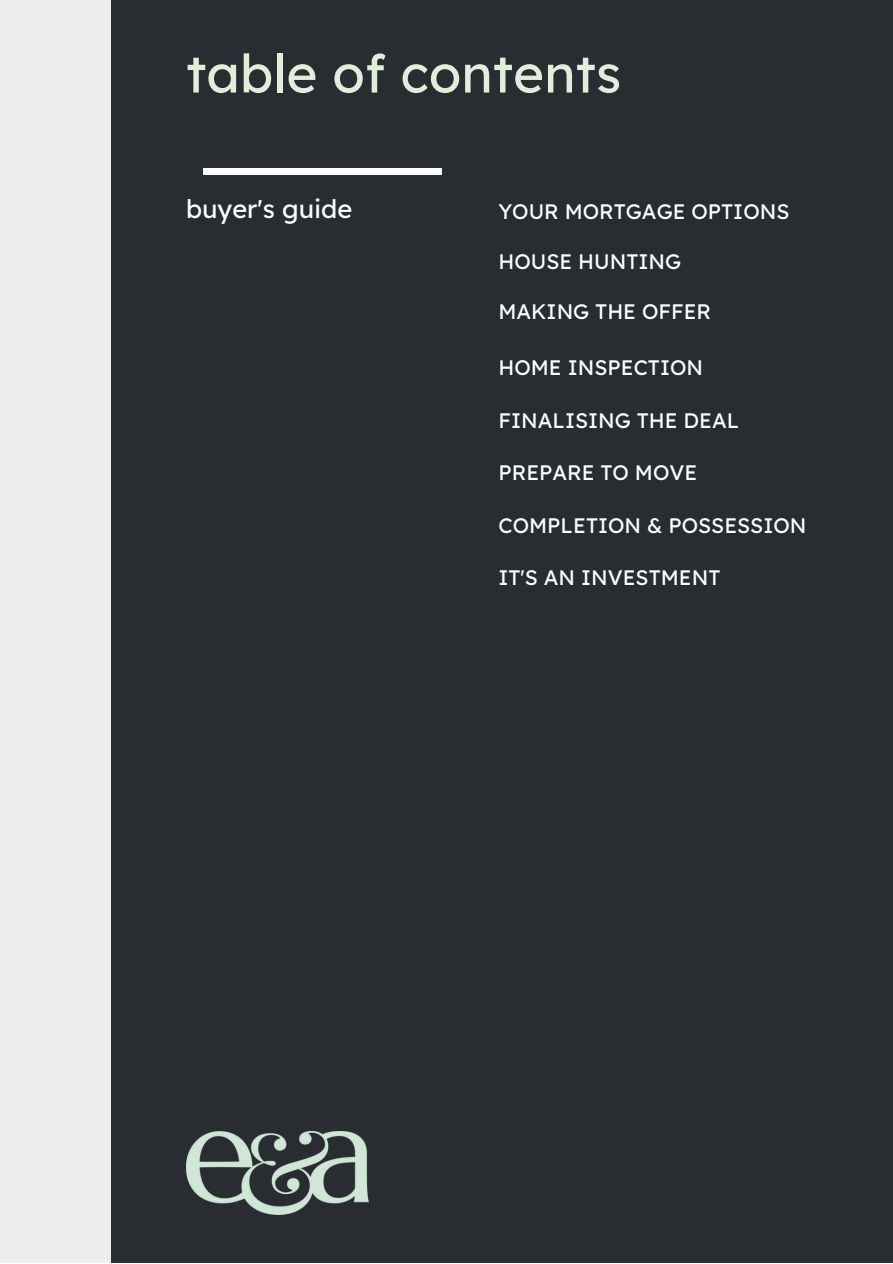
<style>
.page{position:relative;width:893px;height:1264px;background:#fff}
.page>*{position:absolute;margin:0;border:0;box-sizing:border-box;transform-origin:0 0}
.t1{font:52.95px "Lexend Deca";color:#e1eedc}
.t2{font:25.5px "Lexend Deca";color:#fff}
.t3{font:21px "Lexend Deca";color:#fff}
</style>
<div class="page">
<div style="left:0;top:0;width:891px;height:1262px;background:#ededed"></div>
<div style="left:112px;top:0;width:780px;height:1262px;background:#292d31"></div>
<div style="left:203px;top:168px;width:238px;height:6px;background:#fff"></div>
<img style="left:186px;top:1131px;width:182px;height:83px">
<p class="t1" style="left:186px;top:40px;width:436px">table of contents</p>
<p class="t2" style="left:186px;top:193px;width:168px">buyer's guide</p>
<p class="t3" style="left:498px;top:198px;width:292px">YOUR MORTGAGE OPTIONS</p>
<p class="t3" style="left:498px;top:248px;width:184px">HOUSE HUNTING</p>
<p class="t3" style="left:498px;top:298px;width:214px">MAKING THE OFFER</p>
<p class="t3" style="left:498px;top:354px;width:206px">HOME INSPECTION</p>
<p class="t3" style="left:498px;top:406px;width:242px">FINALISING THE DEAL</p>
<p class="t3" style="left:498px;top:459px;width:200px">PREPARE TO MOVE</p>
<p class="t3" style="left:498px;top:511px;width:309px">COMPLETION &amp; POSSESSION</p>
<p class="t3" style="left:498px;top:564px;width:223px">IT'S AN INVESTMENT</p>
</div>
